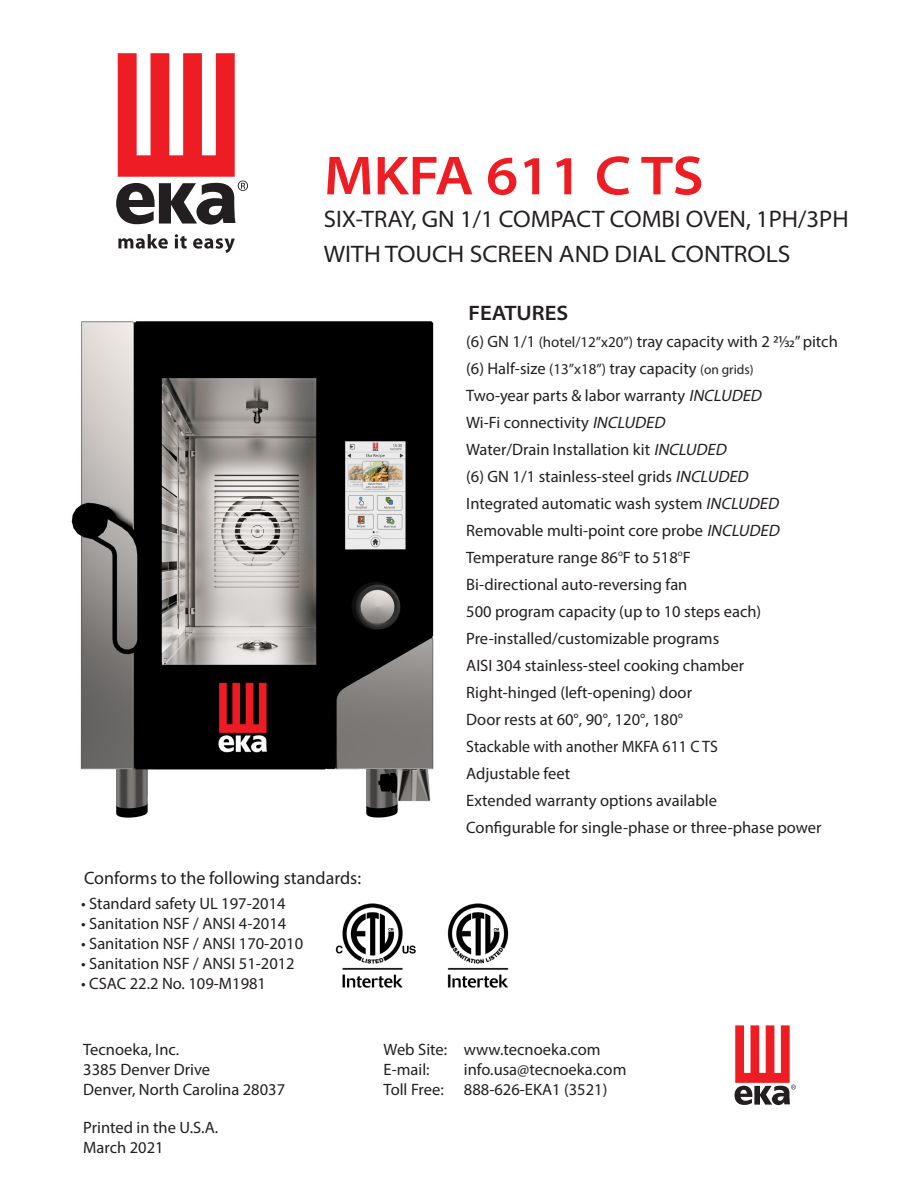
<style>
.page{position:relative;width:918px;height:1188px;background:#fff}
.page>*{position:absolute;margin:0;border:0;box-sizing:border-box;transform-origin:0 0}
.t1{font:600 semi-expanded 55.5px "Myriad Pro";color:#ee1d23}
.t2{font:semi-expanded 24px "Myriad Pro";color:#231f20;scale:.95 1}
.t3{font:semi-expanded 24px "Myriad Pro";color:#231f20}
.t4{font:600 semi-expanded 21px "Myriad Pro";color:#231f20}
.t5{font:18px "Myriad Pro";color:#231f20}
.t6{font:16.5px/19.8px "Myriad Pro";color:#231f20}
.t7{font:16.5px "Myriad Pro";color:#231f20;scale:.96 1}
.t8{font:9px "Myriad Pro";color:#231f20}
.s1{font-size:15px}
.s2{font-size:13.5px}
.s3{font-style:italic}
</style>
<div class="page">
<svg style="left:116px;top:53px;width:132px;height:172px"></svg>
<svg style="left:118px;top:234px;width:50px;height:15px"></svg>
<svg style="left:175px;top:234px;width:12px;height:15px"></svg>
<svg style="left:193px;top:238px;width:42px;height:15px"></svg>
<svg style="left:735px;top:1025px;width:61px;height:80px"></svg>
<img style="left:335px;top:903px;width:174px;height:85px">
<img style="left:71px;top:321px;width:363px;height:497px">
<p class="t1" style="left:324px;top:140px;width:381px">MKFA 611 C TS</p>
<p class="t2" style="left:324px;top:204px;width:554px">SIX-TRAY, GN 1/1 COMPACT COMBI OVEN, 1PH/3PH</p>
<p class="t3" style="left:324px;top:239px;width:468px">WITH TOUCH SCREEN AND DIAL CONTROLS</p>
<p class="t4" style="left:468px;top:300px;width:102px">FEATURES</p>
<p class="t5" style="left:84px;top:867px;width:279px">Conforms to the following standards:</p>
<p class="t6" style="left:81px;top:894px;width:206px">• Standard safety UL 197-2014</p>
<p class="t6" style="left:81px;top:913px;width:207px">• Sanitation NSF / ANSI 4-2014</p>
<p class="t6" style="left:81px;top:933px;width:224px">• Sanitation NSF / ANSI 170-2010</p>
<p class="t6" style="left:81px;top:953px;width:215px">• Sanitation NSF / ANSI 51-2012</p>
<p class="t6" style="left:81px;top:973px;width:187px">• CSAC 22.2 No. 109-M1981</p>
<p class="t6" style="left:466px;top:331px;width:373px">(6) GN 1/1 <span class="s1">(hotel/12”x20”)</span> tray capacity with 2 21/32” pitch</p>
<p class="t6" style="left:466px;top:358px;width:289px">(6) Half-size <span class="s1">(13”x18”)</span> tray capacity <span class="s2">(on grids)</span></p>
<p class="t6" style="left:466px;top:385px;width:300px">Two-year parts &amp; labor warranty <span class="s3">INCLUDED</span></p>
<p class="t6" style="left:466px;top:412px;width:204px">Wi-Fi connectivity <span class="s3">INCLUDED</span></p>
<p class="t6" style="left:466px;top:439px;width:265px">Water/Drain Installation kit <span class="s3">INCLUDED</span></p>
<p class="t6" style="left:466px;top:466px;width:287px">(6) GN 1/1 stainless-steel grids <span class="s3">INCLUDED</span></p>
<p class="t6" style="left:466px;top:493px;width:317px">Integrated automatic wash system <span class="s3">INCLUDED</span></p>
<p class="t6" style="left:466px;top:520px;width:318px">Removable multi-point core probe <span class="s3">INCLUDED</span></p>
<p class="t6" style="left:466px;top:547px;width:226px">Temperature range 86 F to 518 F</p>
<p class="t8" style="left:618px;top:547px;width:6px">o</p>
<p class="t8" style="left:678px;top:547px;width:6px">o</p>
<p class="t6" style="left:466px;top:574px;width:223px">Bi-directional auto-reversing fan</p>
<p class="t6" style="left:466px;top:601px;width:297px">500 program capacity (up to 10 steps each)</p>
<p class="t6" style="left:466px;top:628px;width:255px">Pre-installed/customizable programs</p>
<p class="t6" style="left:466px;top:655px;width:280px">AISI 304 stainless-steel cooking chamber</p>
<p class="t6" style="left:466px;top:682px;width:227px">Right-hinged (left-opening) door</p>
<p class="t6" style="left:466px;top:709px;width:218px">Door rests at 60°, 90°, 120°, 180°</p>
<p class="t7" style="left:466px;top:736px;width:264px">Stackable with another MKFA 611 C TS</p>
<p class="t6" style="left:466px;top:763px;width:105px">Adjustable feet</p>
<p class="t6" style="left:466px;top:790px;width:252px">Extended warranty options available</p>
<p class="t6" style="left:466px;top:817px;width:357px">Configurable for single-phase or three-phase power</p>
<p class="t6" style="left:83px;top:1040px;width:203px">Tecnoeka, Inc.<br>3385 Denver Drive<br>Denver, North Carolina 28037</p>
<p class="t6" style="left:384px;top:1040px;width:65px">Web Site:<br>E-mail:<br>Toll Free:</p>
<p class="t6" style="left:464px;top:1040px;width:164px">www.tecnoeka.com info.usa@tecnoeka.com<br>888-626-EKA1 (3521)</p>
<p class="t6" style="left:83px;top:1117px;width:136px">Printed in the U.S.A.<br>March 2021</p>
</div>
